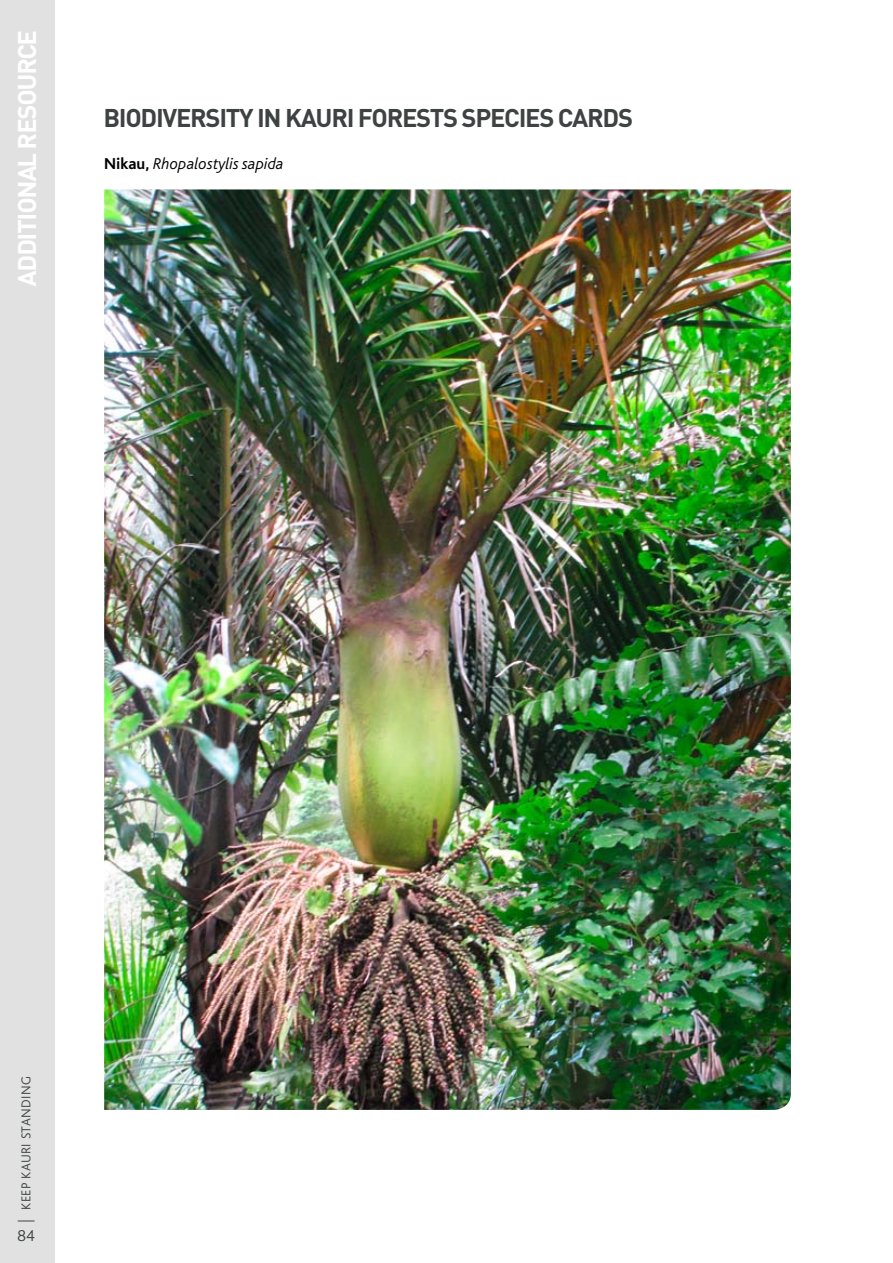
<style>
.page{position:relative;width:893px;height:1263px;background:#fff}
.page>*{position:absolute;margin:0;border:0;box-sizing:border-box;transform-origin:0 0}
.t1{font:700 25.35px "Nu Din";color:#3f4242}
.t2{font:700 25.35px "Nu Din";color:#fff}
.t3{font:italic 16.5px "Auckland Council Bliss Light";color:#000}
.t4{font:16.5px "Auckland Council Bliss Light";color:#3f4441}
.t5{font:13.5px "Auckland Council Bliss Light";letter-spacing:.02em;color:#3f4441}
.s1{font-family:"Auckland Council Bliss Bold";font-style:normal}
</style>
<div class="page">
<div style="left:0;top:0;width:54px;height:1263px;background:#e1e1e1"></div>
<img style="left:104px;top:189px;width:687px;height:921px">
<svg style="left:18px;top:1220px;width:17px;height:1px"></svg>
<p class="t2" style="left:11px;top:286px;width:257px;rotate:-90deg">Additional Resource</p>
<p class="t1" style="left:104px;top:102px;width:313px">BIODIVERSITY IN KAURI FORESTS</p>
<p class="t1" style="left:462px;top:102px;width:16px">SPEC</p>
<p class="t1" style="left:519px;top:102px;width:99px">IES CARDS</p>
<p class="t3" style="left:104px;top:155px;width:181px"><span class="s1">Nikau,</span> Rhopalostylis sapida</p>
<p class="t5" style="left:19px;top:1210px;width:135px;rotate:-90deg">KEEP KAURI STANDING</p>
<p class="t4" style="left:18px;top:1226px;width:18px">84</p>
</div>
